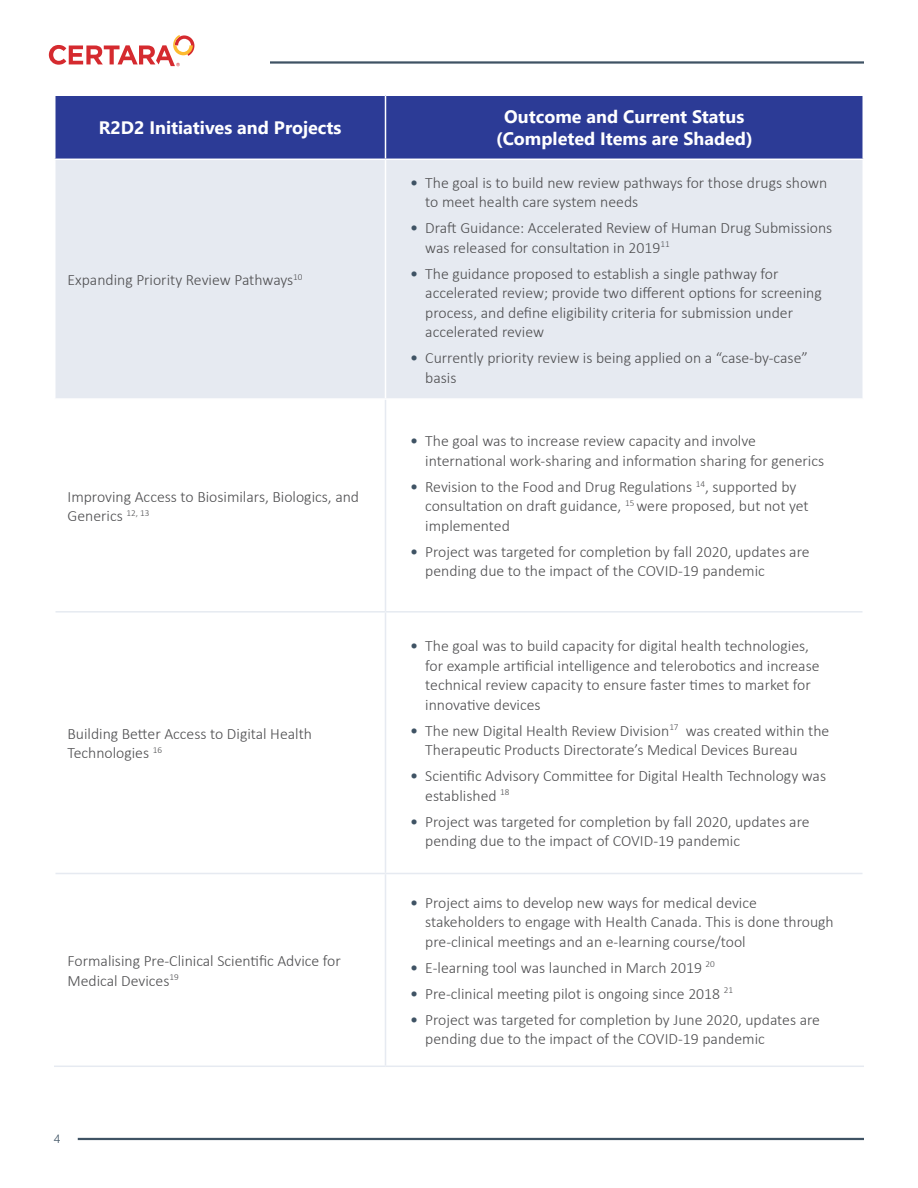
<style>
.page{position:relative;width:918px;height:1188px;background:#fff}
.page>*{position:absolute;margin:0;border:0;box-sizing:border-box;transform-origin:0 0}
.t1{font:700 18px/22.5px "Segoe UI";color:#fff;text-align:center}
.t2{font:300 15.75px/19.5px "Calibri";color:#4d4d4f}
.t3{font:300 12px "Segoe UI";color:#3f5364}
.s1{font-weight:400;font-size:16.2px;color:#3f5364}
</style>
<div class="page">
<hr style="left:78px;top:1138px;width:786px;height:2px;background:#3f5364">
<hr style="left:270px;top:61px;width:594px;height:3px;background:#3f5364">
<svg style="left:49px;top:35px;width:145px;height:31px"></svg>
<div style="left:56px;top:96px;width:806px;height:63px;background:#2c3b96"></div>
<div style="left:56px;top:160px;width:806px;height:238px;background:#e6eaf1"></div>
<hr style="left:385px;top:96px;width:1px;height:63px;background:#fff">
<hr style="left:385px;top:160px;width:1px;height:238px;background:#fff">
<hr style="left:385px;top:400px;width:1px;height:211px;background:#e6eaf1">
<hr style="left:56px;top:611px;width:330px;height:2px;background:#e6eaf1">
<hr style="left:386px;top:611px;width:476px;height:2px;background:#e6eaf1">
<hr style="left:385px;top:613px;width:1px;height:260px;background:#e6eaf1">
<hr style="left:385px;top:874px;width:1px;height:192px;background:#e6eaf1">
<hr style="left:56px;top:873px;width:330px;height:1px;background:#e6eaf1">
<hr style="left:386px;top:873px;width:476px;height:1px;background:#e6eaf1">
<hr style="left:54px;top:1066px;width:332px;height:1px;background:#e6eaf1">
<hr style="left:386px;top:1066px;width:478px;height:1px;background:#e6eaf1">
<p class="t1" style="left:99px;top:115px;width:244px">R2D2 Initiatives and Projects</p>
<p class="t1" style="left:496px;top:104px;width:258px">Outcome and Current Status (Completed Items are Shaded)</p>
<p class="t2" style="left:68px;top:270px;width:237px">Expanding Priority Review Pathways<sup>10</sup></p>
<p class="t2" style="left:68px;top:486px;width:293px">Improving Access to Biosimilars, Biologics, and<br>Generics <sup>12,</sup> <sup>13</sup></p>
<p class="t2" style="left:68px;top:724px;width:246px">Building Better Access to Digital Health<br>Technologies <sup>16</sup></p>
<p class="t2" style="left:68px;top:951px;width:275px">Formalising Pre-Clinical Scientific Advice for<br>Medical Devices<sup>19</sup></p>
<p class="t3" style="left:54px;top:1127px;width:8px">4</p>
<p class="t2" style="left:425px;top:172px;width:404px;text-indent:-15px"><span class="s1">•</span> The goal is to build new review pathways for those drugs shown to meet health care system needs</p>
<p class="t2" style="left:425px;top:218px;width:409px;text-indent:-15px"><span class="s1">•</span> Draft Guidance: Accelerated Review of Human Drug Submissions was released for consultation in 2019<sup>11</sup></p>
<p class="t2" style="left:425px;top:263px;width:398px;text-indent:-15px"><span class="s1">•</span> The guidance proposed to establish a single pathway for accelerated review; provide two different options for screening process, and define eligibility criteria for submission under accelerated review</p>
<p class="t2" style="left:425px;top:348px;width:384px;text-indent:-15px"><span class="s1">•</span> Currently priority review is being applied on a “case-by-case” basis</p>
<p class="t2" style="left:425px;top:431px;width:400px;text-indent:-15px"><span class="s1">•</span> The goal was to increase review capacity and involve international work-sharing and information sharing for generics</p>
<p class="t2" style="left:425px;top:477px;width:385px;text-indent:-15px"><span class="s1">•</span> Revision to the Food and Drug Regulations <sup>14</sup>, supported by consultation on draft guidance, <sup>15</sup> were proposed, but not yet implemented</p>
<p class="t2" style="left:425px;top:542px;width:386px;text-indent:-15px"><span class="s1">•</span> Project was targeted for completion by fall 2020, updates are pending due to the impact of the COVID-19 pandemic</p>
<p class="t2" style="left:425px;top:636px;width:396px;text-indent:-15px"><span class="s1">•</span> The goal was to build capacity for digital health technologies, for example artificial intelligence and telerobotics and increase technical review capacity to ensure faster times to market for innovative devices</p>
<p class="t2" style="left:425px;top:720px;width:406px;text-indent:-15px"><span class="s1">•</span> The new Digital Health Review Division<sup>17</sup> was created within the<br>Therapeutic Products Directorate’s Medical Devices Bureau</p>
<p class="t2" style="left:425px;top:766px;width:402px;text-indent:-15px"><span class="s1">•</span> Scientific Advisory Committee for Digital Health Technology was established <sup>18</sup></p>
<p class="t2" style="left:425px;top:811px;width:386px;text-indent:-15px"><span class="s1">•</span> Project was targeted for completion by fall 2020, updates are pending due to the impact of COVID-19 pandemic</p>
<p class="t2" style="left:425px;top:892px;width:410px;text-indent:-15px"><span class="s1">•</span> Project aims to develop new ways for medical device stakeholders to engage with Health Canada. This is done through pre-clinical meetings and an e-learning course/tool</p>
<p class="t2" style="left:410px;top:957px;width:306px"><span class="s1">•</span> E-learning tool was launched in March 2019 <sup>20</sup></p>
<p class="t2" style="left:410px;top:983px;width:324px"><span class="s1">•</span> Pre-clinical meeting pilot is ongoing since 2018 <sup>21</sup></p>
<p class="t2" style="left:425px;top:1009px;width:396px;text-indent:-15px"><span class="s1">•</span> Project was targeted for completion by June 2020, updates are pending due to the impact of the COVID-19 pandemic</p>
</div>
